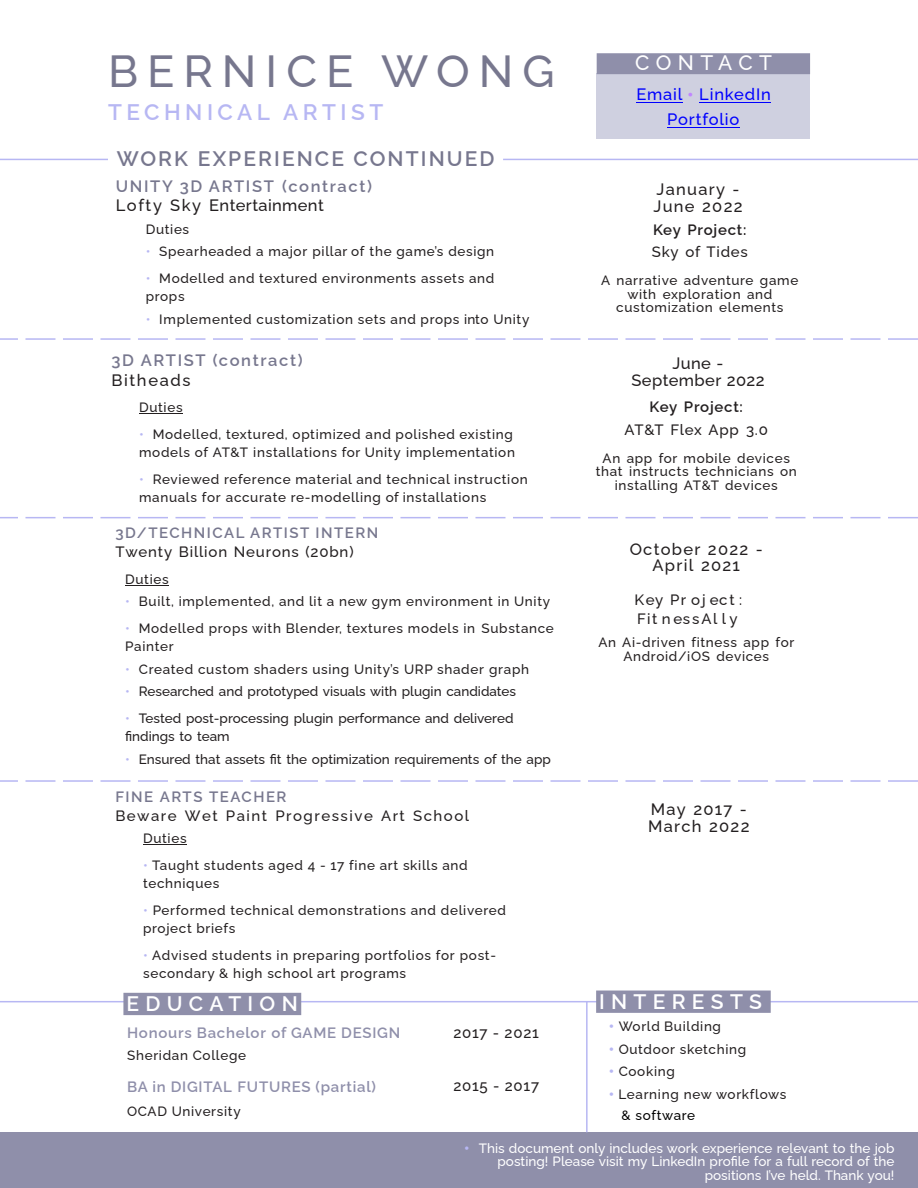
<style>
.page{position:relative;width:918px;height:1188px;background:#fff}
.page>*{position:absolute;margin:0;border:0;box-sizing:border-box;transform-origin:0 0}
.t1{font:500 45px "Raleway";letter-spacing:.2em;color:#77778e}
.t2{font:600 22.5px "Raleway";letter-spacing:.2em;color:#b7b7f3}
.t3{font:600 21px "Raleway";letter-spacing:.1em;color:#77778e}
.t4{font:600 21px "Raleway";letter-spacing:.3em;color:#fff}
.t5{font:500 21px "Raleway";letter-spacing:.3em;color:#fff}
.t6{font:500 16.5px/16.5px "Raleway";letter-spacing:.075em;color:#231f20}
.t7{font:600 16.5px "Raleway";letter-spacing:.1em;color:#77778e}
.t8{font:500 16.5px/16.5px "Raleway";letter-spacing:.02em;color:#231f20;text-align:center}
.t9{font:500 16.5px/24.8px "Raleway";letter-spacing:.05em;color:#00f;text-align:center}
.t10{font:500 16.5px "Raleway";letter-spacing:.1em;color:#231f20}
.t11{font:500 15px "Raleway";letter-spacing:.055em;color:#231f20}
.t12{font:500 15px/19.5px "Raleway";letter-spacing:.1em;color:#231f20}
.t13{font:600 15px "Raleway";letter-spacing:.05em;color:#8f8faa}
.t14{font:600 15px "Raleway";letter-spacing:.1em;color:#77778e}
.t15{font:600 15px "Raleway";letter-spacing:.05em;color:#231f20}
.t16{font:500 13.5px/18px "Raleway";letter-spacing:.05em;color:#231f20}
.t17{font:500 13.5px/18px "Raleway";color:#231f20}
.t18{font:500 13.5px/13.5px "Raleway";color:#fff;text-align:right}
.s1{color:#b7b7f3}
.s2{font-family:"Arial";font-weight:400;font-size:15px;color:#c086ff}
.s3{font-family:"Arial";font-weight:400;color:#b7b7f3}
.s4{color:#000}
</style>
<div class="page">
<hr style="left:143px;top:845px;width:44px;height:1px;background:#231f20">
<hr style="left:125px;top:585px;width:44px;height:1px;background:#231f20">
<svg style="left:0;top:780px;width:918px;height:2px"></svg>
<div style="left:0;top:1132px;width:918px;height:56px;background:#8f8faa"></div>
<svg style="left:0;top:517px;width:918px;height:1px"></svg>
<svg style="left:0;top:338px;width:918px;height:2px"></svg>
<hr style="left:586px;top:1002px;width:2px;height:130px;background:#b7b7f3">
<hr style="left:0;top:1001px;width:918px;height:1px;background:#b7b7f3">
<div style="left:123px;top:993px;width:178px;height:22px;background:#8f8faa"></div>
<div style="left:596px;top:991px;width:175px;height:22px;background:#8f8faa;border:3px solid #8f8faa"></div>
<div style="left:597px;top:73px;width:213px;height:66px;background:#cfd0e0"></div>
<div style="left:597px;top:53px;width:213px;height:21px;background:#8f8faa;border:2px solid #8f8faa"></div>
<hr style="left:636px;top:102px;width:47px;height:1px;background:#00f">
<hr style="left:699px;top:102px;width:72px;height:1px;background:#00f">
<hr style="left:667px;top:127px;width:72px;height:1px;background:#00f">
<hr style="left:503px;top:159px;width:415px;height:1px;background:#b7b7f3">
<hr style="left:0;top:159px;width:108px;height:1px;background:#b7b7f3">
<hr style="left:139px;top:413px;width:44px;height:1px;background:#231f20">
<h1 class="t1" style="left:108px;top:45px;width:448px">BERNICE WONG</h1>
<h2 class="t2" style="left:108px;top:99px;width:277px">TECHNICAL ARTIST</h2>
<h3 class="t3" style="left:117px;top:146px;width:379px">WORK EXPERIENCE CONTINUED</h3>
<p class="t7" style="left:116px;top:176px;width:258px">UNITY 3D ARTIST (contract)</p>
<p class="t8" style="left:116px;top:197px;width:210px">Lofty Sky Entertainment</p>
<p class="t16" style="left:146px;top:220px;width:45px">Duties</p>
<p class="t16" style="left:146px;top:242px;width:350px"><span class="s1">•</span> Spearheaded a major pillar of the game’s design</p>
<p class="t16" style="left:146px;top:269px;width:350px"><span class="s1">•</span> Modelled and textured environments assets and props</p>
<p class="t16" style="left:146px;top:310px;width:385px"><span class="s1">•</span> Implemented customization sets and props into Unity</p>
<p class="t7" style="left:111px;top:351px;width:193px">3D ARTIST (contract)</p>
<p class="t10" style="left:111px;top:370px;width:81px">Bitheads</p>
<p class="t16" style="left:139px;top:398px;width:45px">Duties</p>
<p class="t16" style="left:139px;top:425px;width:377px"><span class="s1">•</span> Modelled, textured, optimized and polished existing models of AT&amp;T installations for Unity implementation</p>
<p class="t16" style="left:139px;top:470px;width:390px"><span class="s1">•</span> Reviewed reference material and technical instruction manuals for accurate re-modelling of installations</p>
<p class="t14" style="left:115px;top:524px;width:265px">3D/TECHNICAL ARTIST INTERN</p>
<p class="t11" style="left:115px;top:543px;width:240px">Twenty Billion Neurons (20bn)</p>
<p class="t16" style="left:125px;top:570px;width:45px">Duties</p>
<p class="t16" style="left:125px;top:593px;width:427px"><span class="s1">•</span> Built, implemented, and lit a new gym environment in Unity</p>
<p class="t16" style="left:125px;top:620px;width:430px"><span class="s1">•</span> Modelled props with Blender, textures models in Substance<br>Painter</p>
<p class="t16" style="left:125px;top:660px;width:405px"><span class="s1">•</span> Created custom shaders using Unity’s URP shader graph</p>
<p class="t17" style="left:125px;top:683px;width:392px"><span class="s1">•</span> Researched and prototyped visuals with plugin candidates</p>
<p class="t17" style="left:125px;top:710px;width:390px"><span class="s1">•</span> Tested post-processing plugin performance and delivered findings to team</p>
<p class="t17" style="left:125px;top:750px;width:427px"><span class="s1">•</span> Ensured that assets fit the optimization requirements of the app</p>
<p class="t14" style="left:115px;top:788px;width:173px">FINE ARTS TEACHER</p>
<p class="t12" style="left:115px;top:806px;width:355px">Beware Wet Paint Progressive Art School</p>
<p class="t16" style="left:143px;top:830px;width:45px">Duties</p>
<p class="t16" style="left:143px;top:857px;width:326px"><span class="s1">•</span> Taught students aged 4 - 17 fine art skills and techniques</p>
<p class="t16" style="left:143px;top:902px;width:364px"><span class="s1">•</span> Performed technical demonstrations and delivered project briefs</p>
<p class="t16" style="left:143px;top:947px;width:355px"><span class="s1">•</span> Advised students in preparing portfolios for post&shy;secondary &amp; high school art programs</p>
<h3 class="t5" style="left:635px;top:50px;width:138px">CONTACT</h3>
<p class="t9" style="left:636px;top:82px;width:136px">Email <span class="s2">•</span> LinkedIn<br>Portfolio</p>
<p class="t6" style="left:653px;top:181px;width:91px">January -<br>June 2022</p>
<p class="t15" style="left:653px;top:221px;width:95px">Key Project:</p>
<p class="t11" style="left:652px;top:243px;width:97px">Sky of Tides</p>
<p class="t16" style="left:601px;top:274px;width:199px;line-height:13.5px;text-align:center">A narrative adventure game with exploration and customization elements</p>
<p class="t8" style="left:632px;top:355px;width:135px">June -<br>September 2022</p>
<p class="t15" style="left:650px;top:398px;width:95px">Key Project:</p>
<p class="t11" style="left:625px;top:421px;width:145px">AT&amp;T Flex App 3.0</p>
<p class="t16" style="left:596px;top:451px;width:202px;line-height:13.5px;text-align:center">An app for mobile devices that instructs technicians on installing AT&amp;T devices</p>
<p class="t6" style="left:630px;top:540px;width:135px;text-align:center">October 2022 -<br>April 2021</p>
<p class="t12" style="left:635px;top:589px;width:109px">Key Pr oj ect :<br>Fit nessAl l y</p>
<p class="t16" style="left:599px;top:636px;width:197px;line-height:13.5px;text-align:center">An Ai-driven fitness app for<br>Android/iOS devices</p>
<p class="t6" style="left:648px;top:801px;width:103px">May 2017 -<br>March 2022</p>
<h3 class="t4" style="left:126px;top:991px;width:173px">EDUCATION</h3>
<h3 class="t4" style="left:599px;top:989px;width:164px">INTERESTS</h3>
<p class="t13" style="left:127px;top:1024px;width:275px">Honours Bachelor of GAME DESIGN</p>
<p class="t16" style="left:127px;top:1046px;width:121px">Sheridan College</p>
<p class="t16" style="left:609px;top:1018px;width:113px"><span class="s3">•</span> World Building</p>
<p class="t16" style="left:609px;top:1040px;width:138px"><span class="s3">•</span> Outdoor sketching</p>
<p class="t16" style="left:609px;top:1063px;width:67px"><span class="s3">•</span> Cooking</p>
<p class="t16" style="left:622px;top:1084px;width:166px;line-height:21px;text-indent:-12px"><span class="s3">•</span> Learning new workflows <span class="s4">&amp; software</span></p>
<p class="t11" style="left:453px;top:1024px;width:87px">2017 - 2021</p>
<p class="t13" style="left:127px;top:1078px;width:251px">BA in DIGITAL FUTURES (partial)</p>
<p class="t16" style="left:127px;top:1102px;width:115px">OCAD University</p>
<p class="t11" style="left:453px;top:1077px;width:87px">2015 - 2017</p>
<p class="t18" style="left:465px;top:1141px;width:431px"><span class="s3">•</span> This document only includes work experience relevant to the job posting! Please visit my LinkedIn profile for a full record of the positions I’ve held. Thank you!</p>
</div>
